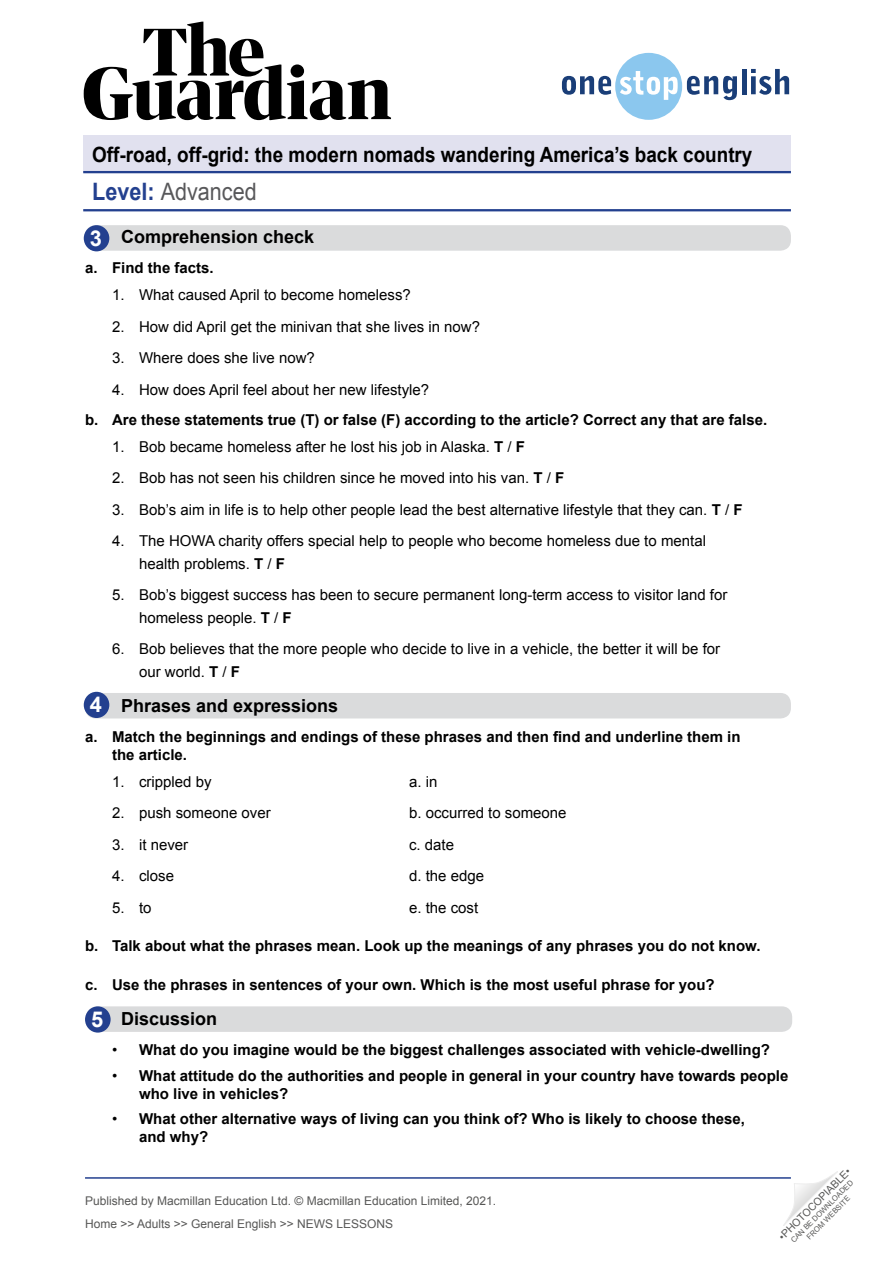
<style>
.page{position:relative;width:893px;height:1263px;background:#fff}
.page>*{position:absolute;margin:0;border:0;box-sizing:border-box;transform-origin:0 0}
.Article_Subtitle{font:24px "Arial";color:#58585a;scale:.9 1}
.WS__Exercise_title{font:700 21.9px "Arial";color:#fff}
.Article_Subtitle-2{font:700 21px "Arial";color:#000;scale:.9 1}
.WS__Exercise_title-2{font:700 18px "Arial";color:#000}
.t1{font:15px/22.5px "Arial";color:#000}
.WS__Body_-_rubric{font:700 15px/18px "Arial";color:#000}
.t2{font:12px/23px "Arial";color:#575756}
.t3{font:10.5px "Arial";color:#575756}
.t4{font:7.5px/9px "Arial";color:#575756;text-align:center}
.s1{font-weight:700;color:#23408f}
.s2{font-weight:700}
.s3{font-weight:400}
</style>
<div class="page">
<hr style="left:85px;top:1177px;width:706px;height:2px;background:#23408f">
<svg style="left:783px;top:1171px;width:55px;height:55px"></svg>
<div style="left:86px;top:1006px;width:706px;height:26px;background:#dadbdc;border-radius:10px"></div>
<div style="left:85px;top:225px;width:706px;height:26px;background:#dadbdc;border-radius:10px"></div>
<div style="left:85px;top:693px;width:706px;height:25px;background:#dadbdc;border-radius:10px"></div>
<div style="left:84px;top:225px;width:25px;height:26px;background:#23408f;border-radius:50%"></div>
<div style="left:84px;top:692px;width:25px;height:26px;background:#23408f;border-radius:50%"></div>
<svg style="left:84px;top:22px;width:307px;height:98px"></svg>
<svg style="left:562px;top:53px;width:175px;height:67px"></svg>
<hr style="left:742px;top:69px;width:4px;height:25px;background:#1a3e78">
<svg style="left:751px;top:69px;width:38px;height:26px"></svg>
<div style="left:83px;top:136px;width:708px;height:37px;background:#e1e1ef"></div>
<hr style="left:83px;top:171px;width:708px;height:2px;background:#23408f">
<hr style="left:83px;top:209px;width:708px;height:2px;background:#23408f">
<div style="left:85px;top:1006px;width:26px;height:26px;background:#23408f;border-radius:50%"></div>
<p class="Article_Subtitle-2" style="left:92px;top:141px;width:735px">Off-road, off-grid: the modern nomads wandering America’s back country</p>
<p class="Article_Subtitle" style="left:92px;top:176px;width:184px"><span class="s1">Level:</span> Advanced</p>
<p class="WS__Exercise_title" style="left:90px;top:223px;width:14px">3</p>
<p class="WS__Exercise_title-2" style="left:121px;top:225px;width:195px">Comprehension check</p>
<p class="WS__Body_-_rubric" style="left:85px;top:259px;width:130px">a. Find the facts.</p>
<p class="t1" style="left:112px;top:284px;width:300px">1. What caused April to become homeless?</p>
<p class="t1" style="left:112px;top:315px;width:369px">2. How did April get the minivan that she lives in now?</p>
<p class="t1" style="left:112px;top:347px;width:204px">3. Where does she live now?</p>
<p class="t1" style="left:112px;top:378px;width:319px">4. How does April feel about her new lifestyle?</p>
<p class="WS__Body_-_rubric" style="left:85px;top:411px;width:684px">b. Are these statements true (T) or false (F) according to the article? Correct any that are false.</p>
<p class="t1" style="left:112px;top:435px;width:415px">1. Bob became homeless after he lost his job in Alaska. <span class="s2">T</span> / <span class="s2">F</span></p>
<p class="t1" style="left:112px;top:467px;width:454px">2. Bob has not seen his children since he moved into his van. <span class="s2">T</span> / <span class="s2">F</span></p>
<p class="t1" style="left:112px;top:498px;width:632px">3. Bob’s aim in life is to help other people lead the best alternative lifestyle that they can. <span class="s2">T</span> / <span class="s2">F</span></p>
<p class="t1" style="left:139px;top:530px;width:568px;text-indent:-27px">4. The HOWA charity offers special help to people who become homeless due to mental health problems. <span class="s2">T</span> / <span class="s2">F</span></p>
<p class="t1" style="left:139px;top:584px;width:590px;text-indent:-27px">5. Bob’s biggest success has been to secure permanent long-term access to visitor land for homeless people. <span class="s2">T</span> / <span class="s2">F</span></p>
<p class="t1" style="left:139px;top:638px;width:583px;text-indent:-27px">6. Bob believes that the more people who decide to live in a vehicle, the better it will be for our world. <span class="s2">T</span> / <span class="s2">F</span></p>
<p class="WS__Exercise_title-2" style="left:121px;top:693px;width:219px">Phrases and expressions</p>
<p class="WS__Body_-_rubric" style="left:112px;top:728px;width:630px;text-indent:-27px">a. Match the beginnings and endings of these phrases and then find and underline them in the article.</p>
<p class="t1" style="left:112px;top:770px;width:101px">1. crippled by</p>
<p class="t1" style="left:409px;top:770px;width:30px">a. in</p>
<p class="t1" style="left:112px;top:802px;width:160px">2. push someone over</p>
<p class="t1" style="left:409px;top:802px;width:159px">b. occurred to someone</p>
<p class="t1" style="left:112px;top:833px;width:78px">3. it never</p>
<p class="t1" style="left:409px;top:833px;width:47px">c. date</p>
<p class="t1" style="left:112px;top:865px;width:64px">4. close</p>
<p class="t1" style="left:409px;top:865px;width:77px">d. the edge</p>
<p class="t1" style="left:112px;top:896px;width:41px">5. to</p>
<p class="t1" style="left:409px;top:896px;width:71px">e. the cost</p>
<p class="WS__Body_-_rubric" style="left:85px;top:937px;width:677px">b. Talk about what the phrases mean. Look up the meanings of any phrases you do not know.</p>
<p class="WS__Body_-_rubric" style="left:85px;top:976px;width:631px">c. Use the phrases in sentences of your own. Which is the most useful phrase for you?</p>
<p class="WS__Exercise_title-2" style="left:121px;top:1007px;width:98px">Discussion</p>
<p class="WS__Body_-_rubric" style="left:112px;top:1041px;width:660px"><span class="s3">•</span> What do you imagine would be the biggest challenges associated with vehicle-dwelling?</p>
<p class="WS__Body_-_rubric" style="left:139px;top:1067px;width:651px;text-indent:-27px"><span class="s3">•</span> What attitude do the authorities and people in general in your country have towards people who live in vehicles?</p>
<p class="WS__Body_-_rubric" style="left:139px;top:1110px;width:607px;text-indent:-27px"><span class="s3">•</span> What other alternative ways of living can you think of? Who is likely to choose these, and why?</p>
<p class="WS__Exercise_title" style="left:90px;top:690px;width:14px">4</p>
<p class="WS__Exercise_title" style="left:91px;top:1004px;width:14px">5</p>
<p class="t2" style="left:85px;top:1189px;width:413px">Published by Macmillan Education Ltd. © Macmillan Education Limited, 2021.<br>Home &gt;&gt; Adults &gt;&gt; General English &gt;&gt; NEWS LESSONS</p>
<p class="t3" style="left:776px;top:1233px;width:99px;rotate:-45deg">•PHOTOCOPIABLE•</p>
<p class="t4" style="left:789px;top:1238px;width:86px;rotate:-45deg">CAN BE DOWNLOADED<br>FROM WEBSITE</p>
</div>
